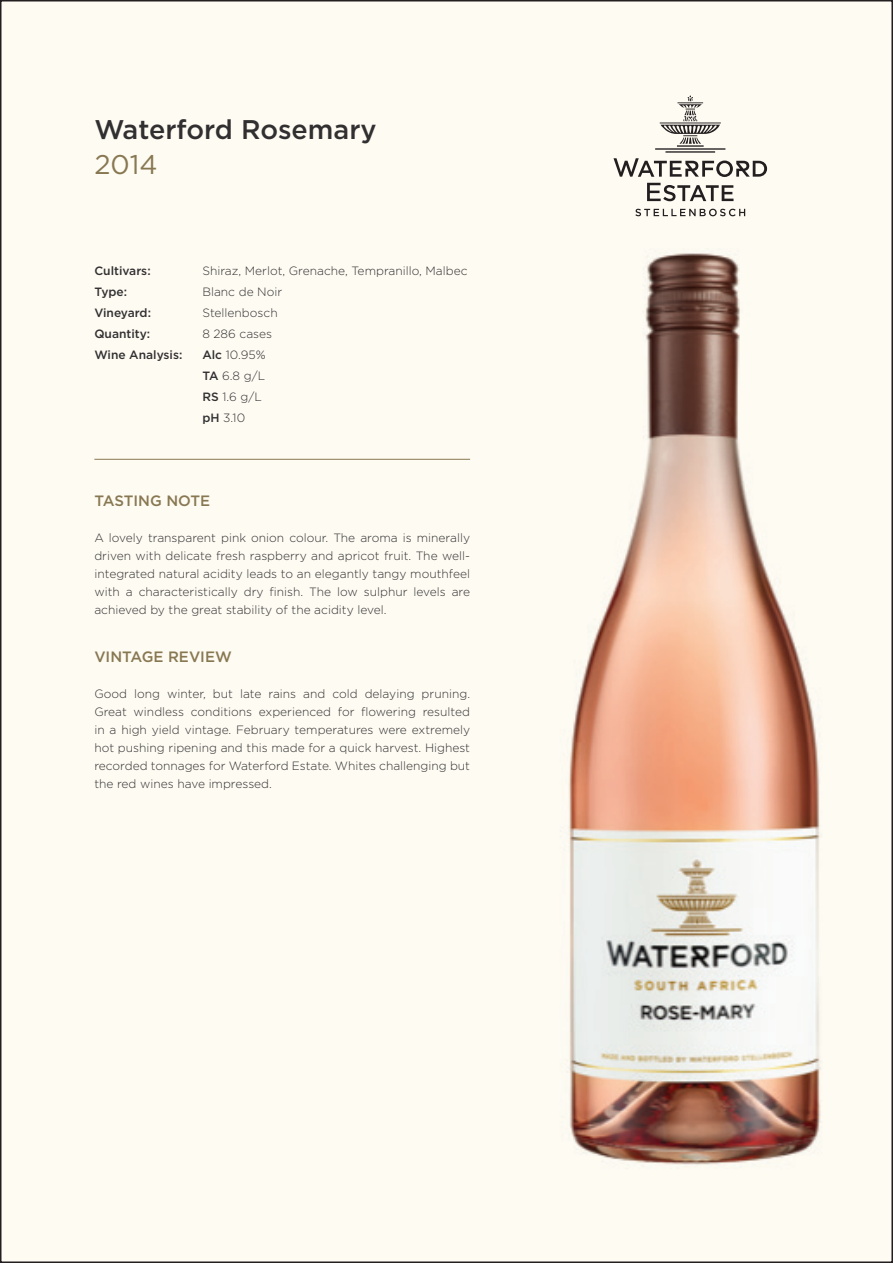
<style>
.page{position:relative;width:893px;height:1263px;background:#fff}
.page>*{position:absolute;margin:0;border:0;box-sizing:border-box;transform-origin:0 0}
.t1{font:500 27px "Gotham";color:#312f30}
.t2{font:27px "Gotham";color:#887852}
.t3{font:500 15px "Gotham";color:#887852}
.t4{font:300 12px/18px "Gotham";color:#312f30;text-align:justify}
.t5{font:500 12px "Gotham";color:#312f30}
.s1{font-weight:500}
</style>
<div class="page">
<div style="left:1px;top:1px;width:891px;height:1261px;background:#fefbf3"></div>
<svg style="left:635px;top:209px;width:110px;height:7px"></svg>
<svg style="left:647px;top:183px;width:86px;height:18px"></svg>
<svg style="left:613px;top:95px;width:154px;height:82px"></svg>
<hr style="left:94px;top:459px;width:376px;height:1px;background:#887852">
<img style="left:560px;top:253px;width:262px;height:914px">
<h1 class="t1" style="left:94px;top:112px;width:284px">Waterford Rosemary</h1>
<h1 class="t2" style="left:94px;top:147px;width:65px">2014</h1>
<p class="t5" style="left:94px;top:263px;width:58px">Cultivars:</p>
<p class="t4" style="left:202px;top:262px;width:267px">Shiraz, Merlot, Grenache, Tempranillo, Malbec</p>
<p class="t5" style="left:94px;top:284px;width:34px">Type:</p>
<p class="t4" style="left:202px;top:283px;width:81px">Blanc de Noir</p>
<p class="t5" style="left:94px;top:305px;width:58px">Vineyard:</p>
<p class="t4" style="left:202px;top:304px;width:77px">Stellenbosch</p>
<p class="t5" style="left:94px;top:326px;width:57px">Quantity:</p>
<p class="t4" style="left:202px;top:325px;width:71px">8 286 cases</p>
<p class="t5" style="left:94px;top:347px;width:90px">Wine Analysis:</p>
<p class="t4" style="left:202px;top:344px;width:65px;line-height:21px;text-align:left"><span class="s1">Alc</span> 10.95%<br><span class="s1">TA</span> 6.8 g/L<br><span class="s1">RS</span> 1.6 g/L <span class="s1">pH</span> 3.10</p>
<p class="t3" style="left:94px;top:491px;width:117px">TASTING NOTE</p>
<p class="t4" style="left:94px;top:529px;width:377px">A lovely transparent pink onion colour. The aroma is minerally driven with delicate fresh raspberry and apricot fruit. The well&shy;integrated natural acidity leads to an elegantly tangy mouthfeel with a characteristically dry finish. The low sulphur levels are achieved by the great stability of the acidity level.</p>
<p class="t3" style="left:94px;top:647px;width:139px">VINTAGE REVIEW</p>
<p class="t4" style="left:94px;top:685px;width:377px">Good long winter, but late rains and cold delaying pruning.<br>Great windless conditions experienced for flowering resulted in a high yield vintage. February temperatures were extremely hot pushing ripening and this made for a quick harvest. Highest recorded tonnages for Waterford Estate. Whites challenging but the red wines have impressed.</p>
</div>
